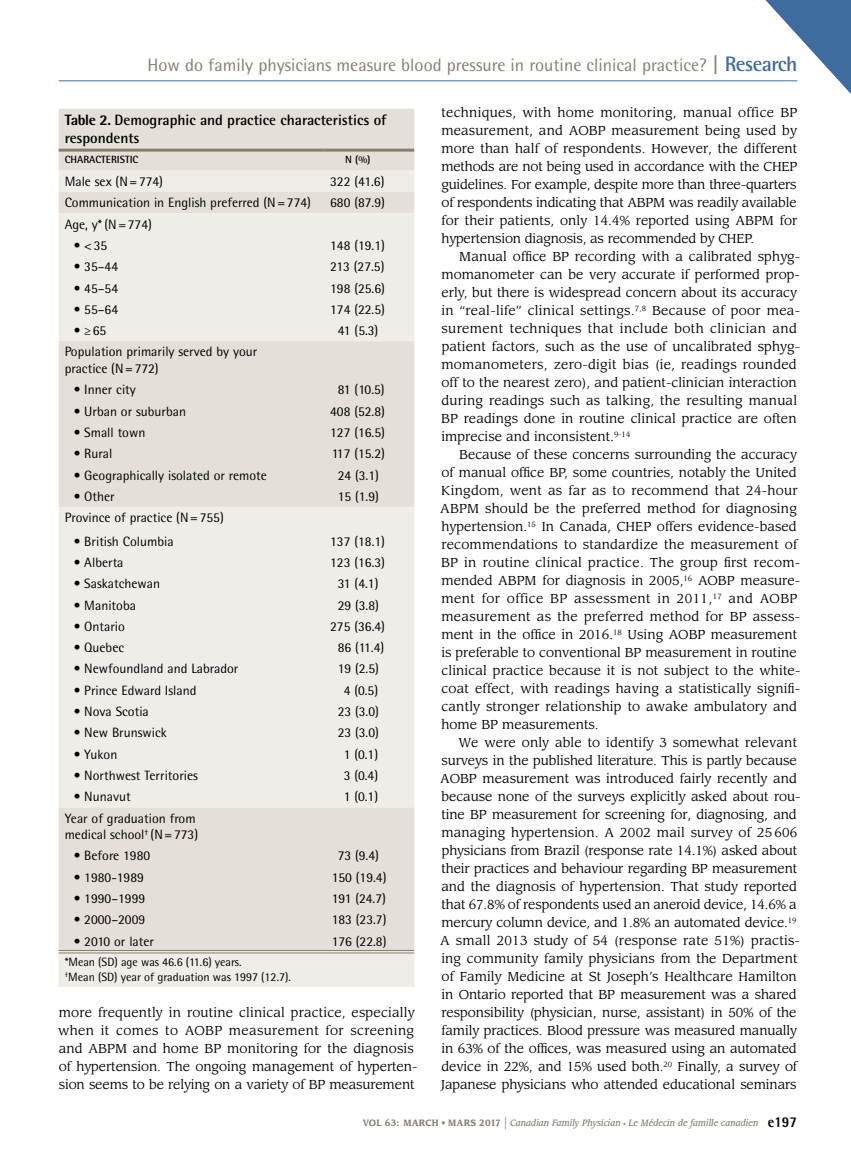
<style>
.page{position:relative;width:851px;height:1161px;background:#fff}
.page>*{position:absolute;margin:0;border:0;box-sizing:border-box;transform-origin:0 0}
.t1{font:18px "Rotis Semi Sans Std";color:#887e6e}
.t2{font:700 15px/18px "Rotis Semi Sans Std";color:#000}
.t3{font:13.5px/16.5px "Rotis Semi Sans Std";color:#000}
.t4{font:12.75px/18px "Leawood Std";color:#000}
.t5{font:12px/15px "Rotis Semi Sans Std";color:#000}
.t6{font:700 10.5px "Rotis Semi Sans Std";color:#000}
.t7{font:italic 500 9px "Leawood Std";color:#887e6e;scale:.9 1}
.s1{font-weight:700;font-size:21px}
.s2{font-weight:700;font-size:21px;color:#3f6c9f}
.s3{font-weight:800}
.s4{font-weight:700;font-style:normal}
.s5{font-weight:400;font-style:normal}
.s6{font-weight:400;font-style:normal;font-size:15px}
.s7{font-style:normal;font-size:6px}
.s8{font-family:"Rotis Semi Sans Std";font-weight:800;font-style:normal;font-size:15px;color:#000}
</style>
<div class="page">
<hr style="left:58px;top:80px;width:739px;height:1px;background:#3f6c9f">
<svg style="left:729px;top:0;width:121px;height:93px"></svg>
<div style="left:59px;top:109px;width:355px;height:62px;background:#e4dfd9"></div>
<svg style="left:59px;top:171px;width:355px;height:816px;fill:#f0ede9"></svg>
<hr style="left:59px;top:149px;width:265px;height:3px;background:#887e6e">
<hr style="left:324px;top:149px;width:90px;height:3px;background:#887e6e">
<hr style="left:59px;top:950px;width:265px;height:1px;background:#887e6e">
<hr style="left:59px;top:953px;width:265px;height:1px;background:#887e6e">
<hr style="left:324px;top:950px;width:90px;height:1px;background:#887e6e">
<hr style="left:324px;top:953px;width:90px;height:1px;background:#887e6e">
<h1 class="t1" style="left:147px;top:55px;width:651px">How do family physicians measure blood pressure in routine clinical practice? <span class="s1">|</span> <span class="s2">Research</span></h1>
<p class="t2" style="left:65px;top:111px;width:323px"><span class="s3">Table 2.</span> Demographic and practice characteristics of respondents</p>
<p class="t6" style="left:65px;top:153px;width:13px">Character</p>
<p class="t6" style="left:117px;top:153px;width:22px">istic</p>
<p class="t6" style="left:345px;top:153px;width:27px">n (%)</p>
<p class="t3" style="left:65px;top:173px;width:100px">Male sex (N=774)</p>
<p class="t3" style="left:330px;top:173px;width:56px">322 (41.6)</p>
<p class="t3" style="left:65px;top:194px;width:248px">Communication in English preferred (N=774)</p>
<p class="t3" style="left:330px;top:194px;width:56px">680 (87.9)</p>
<p class="t3" style="left:65px;top:216px;width:89px">Age, y* (N=774)</p>
<p class="t3" style="left:74px;top:237px;width:35px">• &lt;35</p>
<p class="t3" style="left:330px;top:237px;width:56px">148 (19.1)</p>
<p class="t3" style="left:74px;top:258px;width:46px">• 35–44</p>
<p class="t3" style="left:330px;top:258px;width:56px">213 (27.5)</p>
<p class="t3" style="left:74px;top:280px;width:46px">• 45–54</p>
<p class="t3" style="left:330px;top:280px;width:56px">198 (25.6)</p>
<p class="t3" style="left:74px;top:301px;width:46px">• 55–64</p>
<p class="t3" style="left:330px;top:301px;width:56px">174 (22.5)</p>
<p class="t3" style="left:74px;top:322px;width:34px">• ≥65</p>
<p class="t3" style="left:338px;top:322px;width:42px">41 (5.3)</p>
<p class="t3" style="left:65px;top:344px;width:194px">Population primarily served by your practice (N=772)</p>
<p class="t3" style="left:74px;top:381px;width:64px">• Inner city</p>
<p class="t3" style="left:338px;top:381px;width:48px">81 (10.5)</p>
<p class="t3" style="left:74px;top:403px;width:114px">• Urban or suburban</p>
<p class="t3" style="left:330px;top:403px;width:56px">408 (52.8)</p>
<p class="t3" style="left:74px;top:424px;width:73px">• Small town</p>
<p class="t3" style="left:330px;top:424px;width:56px">127 (16.5)</p>
<p class="t3" style="left:74px;top:445px;width:40px">• Rural</p>
<p class="t3" style="left:332px;top:445px;width:55px">117 (15.2)</p>
<p class="t3" style="left:74px;top:467px;width:195px">• Geographically isolated or remote</p>
<p class="t3" style="left:338px;top:467px;width:43px">24 (3.1)</p>
<p class="t3" style="left:74px;top:488px;width:43px">• Other</p>
<p class="t3" style="left:338px;top:488px;width:43px">15 (1.9)</p>
<p class="t3" style="left:65px;top:509px;width:160px">Province of practice (N=755)</p>
<p class="t3" style="left:74px;top:533px;width:101px">• British Columbia</p>
<p class="t3" style="left:330px;top:533px;width:56px">137 (18.1)</p>
<p class="t3" style="left:74px;top:554px;width:51px">• Alberta</p>
<p class="t3" style="left:330px;top:554px;width:56px">123 (16.3)</p>
<p class="t3" style="left:74px;top:575px;width:88px">• Saskatchewan</p>
<p class="t3" style="left:338px;top:575px;width:42px">31 (4.1)</p>
<p class="t3" style="left:74px;top:597px;width:64px">• Manitoba</p>
<p class="t3" style="left:338px;top:597px;width:43px">29 (3.8)</p>
<p class="t3" style="left:74px;top:618px;width:53px">• Ontario</p>
<p class="t3" style="left:330px;top:618px;width:56px">275 (36.4)</p>
<p class="t3" style="left:74px;top:639px;width:52px">• Quebec</p>
<p class="t3" style="left:338px;top:639px;width:48px">86 (11.4)</p>
<p class="t3" style="left:74px;top:661px;width:166px">• Newfoundland and Labrador</p>
<p class="t3" style="left:338px;top:661px;width:43px">19 (2.5)</p>
<p class="t3" style="left:74px;top:682px;width:124px">• Prince Edward Island</p>
<p class="t3" style="left:344px;top:682px;width:36px">4 (0.5)</p>
<p class="t3" style="left:74px;top:703px;width:77px">• Nova Scotia</p>
<p class="t3" style="left:338px;top:703px;width:43px">23 (3.0)</p>
<p class="t3" style="left:74px;top:724px;width:95px">• New Brunswick</p>
<p class="t3" style="left:338px;top:724px;width:43px">23 (3.0)</p>
<p class="t3" style="left:74px;top:746px;width:45px">• Yukon</p>
<p class="t3" style="left:344px;top:746px;width:36px">1 (0.1)</p>
<p class="t3" style="left:74px;top:767px;width:126px">• Northwest Territories</p>
<p class="t3" style="left:344px;top:767px;width:36px">3 (0.4)</p>
<p class="t3" style="left:74px;top:788px;width:59px">• Nunavut</p>
<p class="t3" style="left:344px;top:788px;width:36px">1 (0.1)</p>
<p class="t3" style="left:65px;top:810px;width:135px">Year of graduation from medical school<sup>†</sup> (N=773)</p>
<p class="t3" style="left:74px;top:848px;width:78px">• Before 1980</p>
<p class="t3" style="left:338px;top:848px;width:43px">73 (9.4)</p>
<p class="t3" style="left:74px;top:869px;width:72px">• 1980-1989</p>
<p class="t3" style="left:332px;top:869px;width:56px">150 (19.4)</p>
<p class="t3" style="left:74px;top:890px;width:73px">• 1990–1999</p>
<p class="t3" style="left:332px;top:890px;width:56px">191 (24.7)</p>
<p class="t3" style="left:74px;top:911px;width:73px">• 2000–2009</p>
<p class="t3" style="left:332px;top:911px;width:56px">183 (23.7)</p>
<p class="t3" style="left:74px;top:933px;width:82px">• 2010 or later</p>
<p class="t3" style="left:332px;top:933px;width:56px">176 (22.8)</p>
<p class="t5" style="left:65px;top:954px;width:228px">*Mean (SD) age was 46.6 (11.6) years.<br><sup>†</sup>Mean (SD) year of graduation was 1997 (12.7).</p>
<p class="t4" style="left:58px;top:1004px;width:361px">more frequently in routine clinical practice, especially when it comes to AOBP measurement for screening and ABPM and home BP monitoring for the diagnosis of hypertension. The ongoing management of hyperten&shy;sion seems to be relying on a variety of BP measurement</p>
<p class="t4" style="left:441px;top:104px;width:357px;text-align:justify">techniques, with home monitoring, manual office BP measurement, and AOBP measurement being used by more than half of respondents. However, the different methods are not being used in accordance with the CHEP guidelines. For example, despite more than three-quarters of respondents indicating that ABPM was readily available for their patients, only 14.4% reported using ABPM for hypertension diagnosis, as recommended by CHEP.</p>
<p class="t4" style="left:441px;top:248px;width:360px;text-indent:18px">Manual office BP recording with a calibrated sphyg&shy;momanometer can be very accurate if performed prop&shy;erly, but there is widespread concern about its accuracy in “real-life” clinical settings.<sup>7,8</sup> Because of poor mea&shy;surement techniques that include both clinician and patient factors, such as the use of uncalibrated sphyg&shy;momanometers, zero-digit bias (ie, readings rounded off to the nearest zero), and patient-clinician interaction during readings such as talking, the resulting manual BP readings done in routine clinical practice are often imprecise and inconsistent.<sup>9-14</sup></p>
<p class="t4" style="left:440px;top:446px;width:362px;text-indent:19px">Because of these concerns surrounding the accuracy of manual office BP, some countries, notably the United Kingdom, went as far as to recommend that 24-hour ABPM should be the preferred method for diagnosing hypertension.<sup>15</sup> In Canada, CHEP offers evidence-based recommendations to standardize the measurement of BP in routine clinical practice. The group first recom&shy;mended ABPM for diagnosis in 2005,<sup>16</sup> AOBP measure&shy;ment for office BP assessment in 2011,<sup>17</sup> and AOBP measurement as the preferred method for BP assess&shy;ment in the office in 2016.<sup>18</sup> Using AOBP measurement is preferable to conventional BP measurement in routine clinical practice because it is not subject to the white&shy;coat effect, with readings having a statistically signifi&shy;cantly stronger relationship to awake ambulatory and home BP measurements.</p>
<p class="t4" style="left:440px;top:734px;width:362px;text-indent:18px">We were only able to identify 3 somewhat relevant surveys in the published literature. This is partly because AOBP measurement was introduced fairly recently and because none of the surveys explicitly asked about rou&shy;tine BP measurement for screening for, diagnosing, and managing hypertension. A 2002 mail survey of 25 606 physicians from Brazil (response rate 14.1%) asked about their practices and behaviour regarding BP measurement and the diagnosis of hypertension. That study reported that 67.8% of respondents used an aneroid device, 14.6% a mercury column device, and 1.8% an automated device.<sup>19<br></sup>A small 2013 study of 54 (response rate 51%) practis&shy;ing community family physicians from the Department of Family Medicine at St Joseph’s Healthcare Hamilton in Ontario reported that BP measurement was a shared responsibility (physician, nurse, assistant) in 50% of the family practices. Blood pressure was measured manually in 63% of the offices, was measured using an automated device in 22%, and 15% used both.<sup>20</sup> Finally, a survey of Japanese physicians who attended educational seminars</p>
<p class="t7" style="left:363px;top:1118px;width:484px"><span class="s4">VOL 63: MARCH</span> <span class="s5">•</span> <span class="s4">MAR S 2017</span> <span class="s6">|</span> Canadian Family Physician <span class="s7">•</span> Le Médecin de famille canadien <span class="s8">e197</span></p>
</div>
